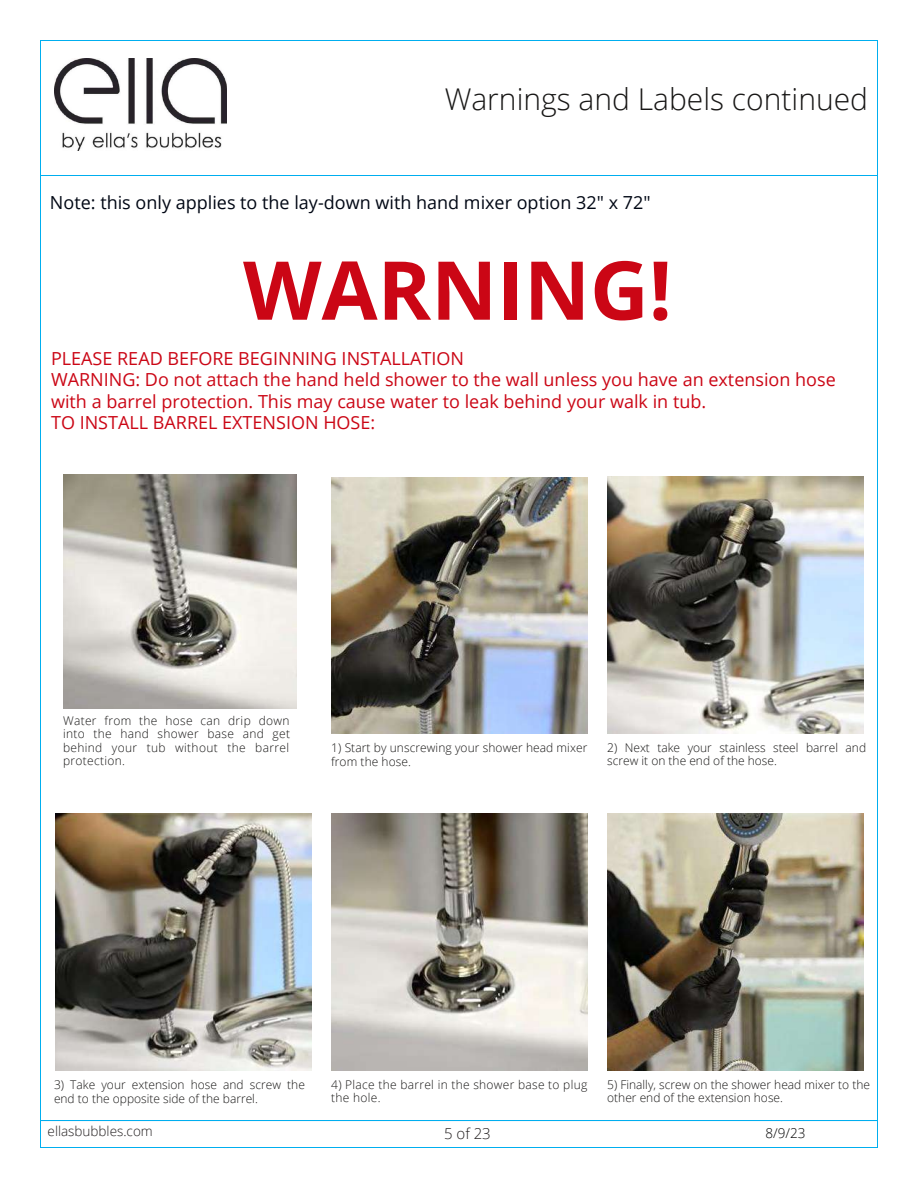
<style>
.page{position:relative;width:918px;height:1188px;background:#fff}
.page>*{position:absolute;margin:0;border:0;box-sizing:border-box;transform-origin:0 0}
.t1{font:700 81.3px "Open Sans";color:#cb0615}
.t2{font:300 30px "Open Sans";color:#171615}
.t3{font:18px/21.6px "Open Sans";color:#cb0615}
.t4{font:18px "Open Sans";color:#000714}
.t5{font:300 15px "Open Sans";color:#221e1f}
.t6{font:300 13.5px "Open Sans";color:#221e1f}
.t7{font:300 13.5px "Open Sans";color:#000}
.t8{font:300 12px/13.5px "Open Sans";color:#171615}
.t9{font:300 12px/13.5px "Open Sans";letter-spacing:.025em;color:#171615}
</style>
<div class="page">
<img style="left:63px;top:475px;width:234px;height:234px">
<img style="left:331px;top:477px;width:257px;height:256px">
<img style="left:607px;top:477px;width:257px;height:257px">
<img style="left:55px;top:814px;width:257px;height:256px">
<img style="left:331px;top:814px;width:257px;height:256px">
<img style="left:607px;top:814px;width:257px;height:256px">
<img style="left:54px;top:58px;width:172px;height:93px">
<hr style="left:40px;top:175px;width:838px;height:1px;background:#00aeef">
<hr style="left:40px;top:1120px;width:838px;height:1px;background:#00aeef">
<h2 class="t2" style="left:445px;top:78px;width:425px">Warnings and Labels continued</h2>
<h3 class="t4" style="left:50px;top:190px;width:602px">Note: this only applies to the lay-down with hand mixer option 32" x 72"</h3>
<h1 class="t1" style="left:243px;top:233px;width:430px">WARNING!</h1>
<p class="t3" style="left:51px;top:347px;width:786px">PLEASE READ BEFORE BEGINNING INSTALLATION<br>WARNING: Do not attach the hand held shower to the wall unless you have an extension hose with a barrel protection. This may cause water to leak behind your walk in tub.<br>TO INSTALL BARREL EXTENSION HOSE:</p>
<p class="t8" style="left:63px;top:713px;width:229px;text-align:justify">Water from the hose can drip down into the hand shower base and get behind your tub without the barrel protection.</p>
<p class="t8" style="left:331px;top:741px;width:258px">1) Start by unscrewing your shower head mixer from the hose.</p>
<p class="t8" style="left:607px;top:740px;width:260px">2) Next take your stainless steel barrel and screw it on the end of the hose.</p>
<p class="t8" style="left:54px;top:1078px;width:252px">3) Take your extension hose and screw the end to the opposite side of the barrel.</p>
<p class="t9" style="left:331px;top:1077px;width:258px">4) Place the barrel in the shower base to plug the hole.</p>
<p class="t6" style="left:48px;top:1122px;width:107px">ellasbubbles.com</p>
<p class="t5" style="left:444px;top:1123px;width:48px">5 of 23</p>
<p class="t8" style="left:607px;top:1077px;width:264px">5) Finally, screw on the shower head mixer to the other end of the extension hose.</p>
<p class="t7" style="left:766px;top:1124px;width:42px">8/9/23</p>
</div>
